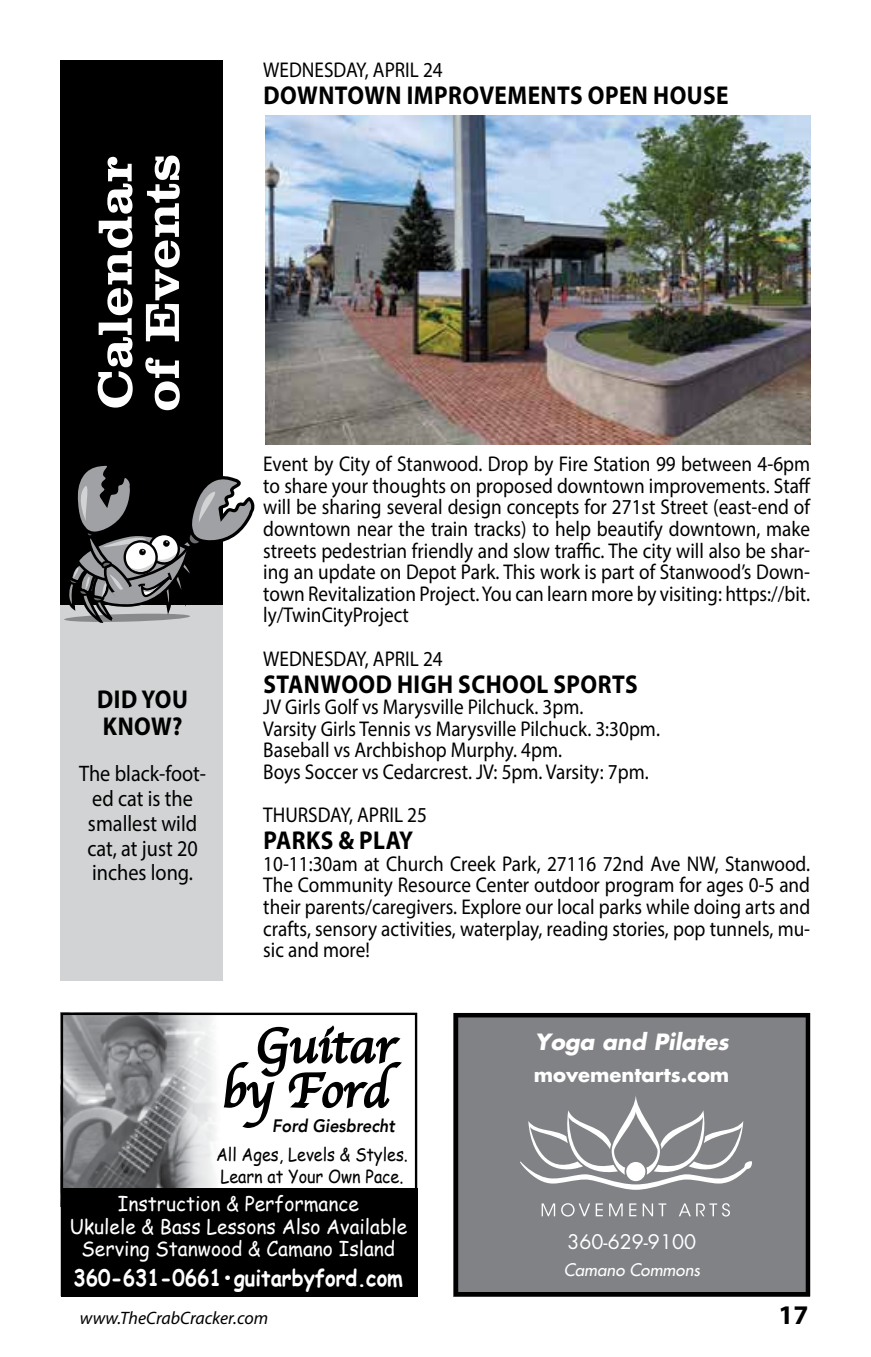
<style>
.page{position:relative;width:871px;height:1357px;background:#fff}
.page>*{position:absolute;margin:0;border:0;box-sizing:border-box;transform-origin:0 0}
.t1{font:49.5px/47.2px "Clarendon";color:#fff;scale:1.1 1}
.t2{font:700 27px "Myriad Pro";color:#000}
.t3{font:700 25.88px/27px "Myriad Pro";letter-spacing:.02em;color:#000;scale:.9 1}
.t4{font:22.5px/24.8px "Myriad Pro";color:#000;text-align:center;scale:.9 1}
.t5{font:700 22.5px "Comic Sans MS";color:#fff;scale:.9 1}
.t6{font:italic 700 21.82px "Futura";color:#fff}
.t7{font:21.38px/21.6px "Myriad Pro";color:#000;text-align:justify;scale:.9 1}
.t8{font:20.25px/22.5px "Comic Sans MS";color:#fff;text-align:center;scale:.95 1}
.t9{font:700 19.57px "Futura";color:#fff}
.t10{font:19.57px "Futura";color:#fff}
.t11{font:18px/21.6px "Comic Sans MS";color:#000;scale:.9 1}
.t12{font:italic 18px "Myriad Pro";color:#000}
.t13{font:italic 800 18px "Avenir";color:#000;scale:.9 1}
.t14{font:italic 16.88px "Futura";color:#fff}
</style>
<div class="page">
<div style="left:61px;top:520px;width:162px;height:460px;background:#d1d3d4"></div>
<div style="left:61px;top:60px;width:162px;height:544px;background:#000"></div>
<svg style="left:61px;top:465px;width:193px;height:158px"></svg>
<svg style="left:454px;top:1013px;width:356px;height:283px;background:#77787b"></svg>
<svg style="left:519px;top:1094px;width:233px;height:96px"></svg>
<svg style="left:541px;top:1203px;width:14px;height:13px"></svg>
<svg style="left:561px;top:1203px;width:29px;height:13px"></svg>
<svg style="left:596px;top:1203px;width:7px;height:13px"></svg>
<svg style="left:609px;top:1203px;width:14px;height:13px"></svg>
<svg style="left:629px;top:1203px;width:7px;height:13px"></svg>
<svg style="left:643px;top:1203px;width:23px;height:13px"></svg>
<svg style="left:679px;top:1203px;width:51px;height:13px"></svg>
<svg style="left:61px;top:1012px;width:356px;height:176px"></svg>
<div style="left:61px;top:1188px;width:356px;height:108px;background:#000"></div>
<svg style="left:222px;top:1012px;width:182px;height:117px"></svg>
<img style="left:266px;top:115px;width:544px;height:330px">
<h1 class="t1" style="left:91px;top:412px;width:236px;rotate:-90deg">Calendar of Events</h1>
<p class="t3" style="left:97px;top:685px;width:102px">DID YOU<br>KNOW?</p>
<p class="t4" style="left:79px;top:761px;width:143px">The black-foot&shy;ed cat is the smallest wild cat, at just 20 inches long.</p>
<p class="t7" style="left:263px;top:58px;width:201px">WEDNESDAY, APRIL 24</p>
<p class="t3" style="left:263px;top:81px;width:518px">DOWNTOWN IMPROVEMENTS OPEN HOUSE</p>
<p class="t7" style="left:263px;top:453px;width:610px">Event by City of Stanwood. Drop by Fire Station 99 between 4-6pm to share your thoughts on proposed downtown improvements. Staff will be sharing several design concepts for 271st Street (east-end of downtown near the train tracks) to help beautify downtown, make streets pedestrian friendly and slow traffic. The city will also be shar&shy;ing an update on Depot Park. This work is part of Stanwood’s Down&shy;town Revitalization Project. You can learn more by visiting: https://bit. ly/TwinCityProject</p>
<p class="t7" style="left:263px;top:647px;width:201px">WEDNESDAY, APRIL 24</p>
<p class="t3" style="left:263px;top:669px;width:417px">STANWOOD HIGH SCHOOL SPORTS</p>
<p class="t7" style="left:263px;top:696px;width:442px;text-align:left">JV Girls Golf vs Marysville Pilchuck. 3pm.<br>Varsity Girls Tennis vs Marysville Pilchuck. 3:30pm.<br>Baseball vs Archbishop Murphy. 4pm.<br>Boys Soccer vs Cedarcrest. JV: 5pm. Varsity: 7pm.</p>
<p class="t7" style="left:263px;top:804px;width:183px">THURSDAY, APRIL 25</p>
<p class="t3" style="left:263px;top:826px;width:168px">PARKS &amp; PLAY</p>
<p class="t7" style="left:263px;top:852px;width:609px">10-11:30am at Church Creek Park, 27116 72nd Ave NW, Stanwood.<br>The Community Resource Center outdoor program for ages 0-5 and their parents/caregivers. Explore our local parks while doing arts and crafts, sensory activities, waterplay, reading stories, pop tunnels, mu&shy;sic and more!</p>
<p class="t13" style="left:272px;top:1115px;width:138px">Ford Giesbrecht</p>
<p class="t11" style="left:216px;top:1143px;width:215px">All Ages, Levels &amp; Styles.<br>Learn at Your Own Pace.</p>
<p class="t6" style="left:535px;top:1026px;width:195px">Yoga and Pilates</p>
<p class="t9" style="left:534px;top:1061px;width:197px">movementarts.com</p>
<p class="t8" style="left:70px;top:1192px;width:357px">Instruction &amp; Performance<br>Ukulele &amp; Bass Lessons Also Available<br>Serving Stanwood &amp; Camano Island</p>
<p class="t5" style="left:73px;top:1261px;width:368px">360-631-0661•guitarbyford.com</p>
<p class="t10" style="left:567px;top:1228px;width:130px">360-629-9100</p>
<p class="t14" style="left:564px;top:1259px;width:138px">Camano Commons</p>
<p class="t12" style="left:80px;top:1306px;width:190px">www.TheCrabCracker.com</p>
<p class="t2" style="left:778px;top:1297px;width:31px">17</p>
</div>
